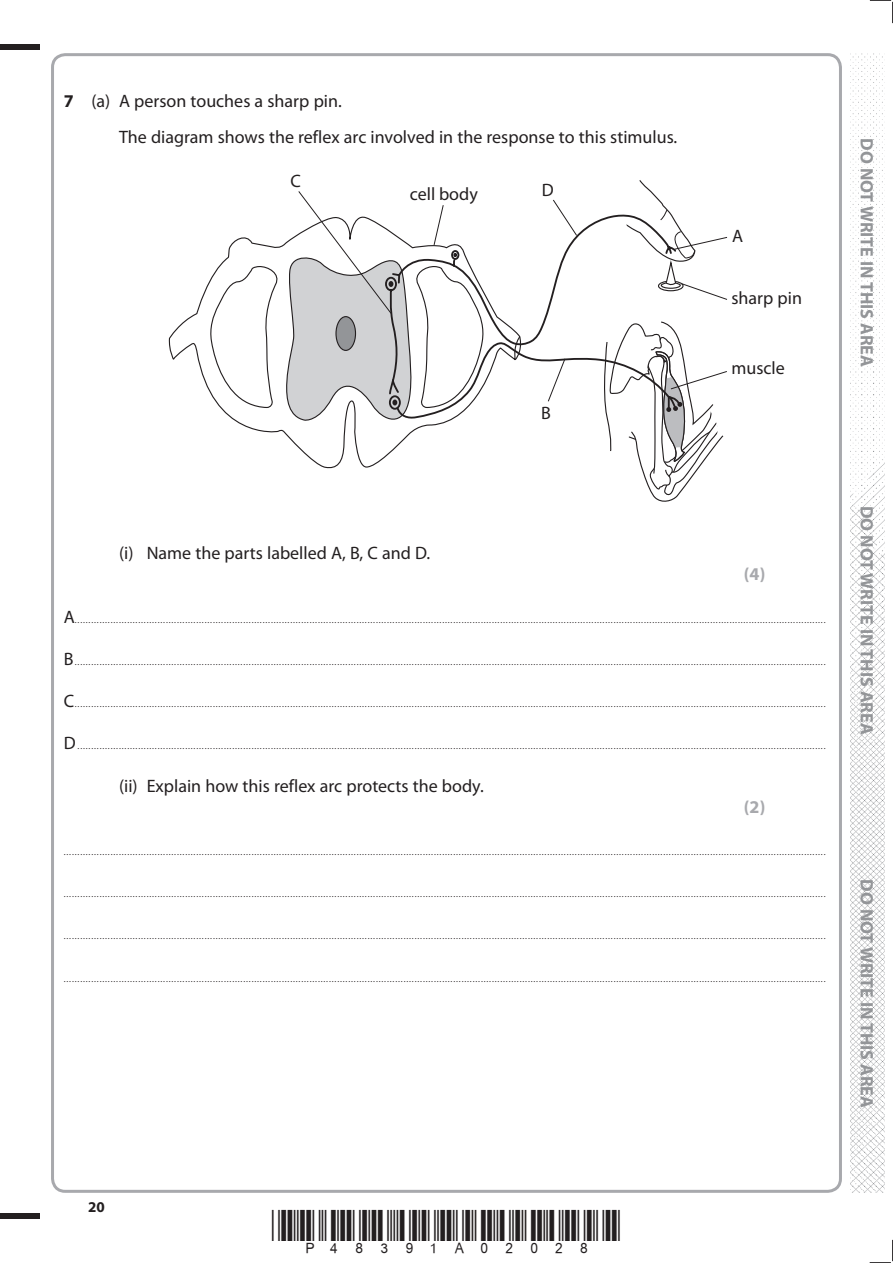
<style>
.page{position:relative;width:893px;height:1263px;background:#fff}
.page>*{position:absolute;margin:0;border:0;box-sizing:border-box;transform-origin:0 0}
.t1{font:18px/36px "Myriad Pro";color:#231f20}
.t2{font:700 18px "Myriad Pro";color:#939598}
.t3{font:700 18px "Myriad Pro";color:#a8a9ad}
.t4{font:700 15px "Myriad Pro";color:#231f20}
.t5{font:9px "Myriad Pro";color:#231f20}
.s1{font-weight:700}
.s2{font-size:18px}
</style>
<div class="page">
<div style="left:0;top:44px;width:40px;height:5px;background:#231f20"></div>
<div style="left:0;top:1214px;width:40px;height:5px;background:#231f20"></div>
<svg style="left:870px;top:0;width:23px;height:23px"></svg>
<svg style="left:870px;top:1240px;width:23px;height:23px"></svg>
<img style="left:850px;top:53px;width:34px;height:1140px">
<svg style="left:208px;top:180px;width:520px;height:322px"></svg>
<h1 class="t1" style="left:119px;top:83px;width:560px;text-indent:-55px"><span class="s1">7</span> (a) A person touches a sharp pin.<br>The diagram shows the reflex arc involved in the response to this stimulus.</h1>
<h1 class="t1" style="left:290px;top:163px;width:12px">C</h1>
<h1 class="t1" style="left:542px;top:172px;width:13px">D</h1>
<h1 class="t1" style="left:410px;top:175px;width:70px">cell body</h1>
<h1 class="t1" style="left:119px;top:535px;width:313px">(i) Name the parts labelled A, B, C and D.</h1>
<h1 class="t1" style="left:541px;top:394px;width:11px">B</h1>
<h1 class="t1" style="left:732px;top:218px;width:13px">A</h1>
<h1 class="t1" style="left:731px;top:280px;width:72px">sharp pin</h1>
<h1 class="t1" style="left:731px;top:350px;width:55px">muscle</h1>
<h1 class="t3" style="left:744px;top:562px;width:23px">(4)</h1>
<p class="t5" style="left:64px;top:614px;width:763px"><span class="s2">A</span>................................................................................................................................................................................................................................................................................</p>
<p class="t5" style="left:64px;top:656px;width:763px"><span class="s2">B</span>................................................................................................................................................................................................................................................................................</p>
<p class="t5" style="left:64px;top:698px;width:763px"><span class="s2">C</span>................................................................................................................................................................................................................................................................................</p>
<p class="t5" style="left:64px;top:741px;width:763px"><span class="s2">D</span>...............................................................................................................................................................................................................................................................................</p>
<h1 class="t1" style="left:119px;top:767px;width:366px">(ii) Explain how this reflex arc protects the body.</h1>
<h1 class="t3" style="left:744px;top:795px;width:23px">(2)</h1>
<p class="t5" style="left:64px;top:846px;width:763px">....................................................................................................................................................................................................................................................................................</p>
<p class="t5" style="left:64px;top:888px;width:763px">....................................................................................................................................................................................................................................................................................</p>
<p class="t5" style="left:64px;top:931px;width:763px">....................................................................................................................................................................................................................................................................................</p>
<p class="t5" style="left:64px;top:973px;width:763px">....................................................................................................................................................................................................................................................................................</p>
<h1 class="t2" style="left:878px;top:138px;width:230px;rotate:90deg">DO NOT WRITE IN THIS AREA</h1>
<h1 class="t2" style="left:878px;top:506px;width:230px;rotate:90deg">DO NOT WRITE IN THIS AREA</h1>
<h1 class="t2" style="left:878px;top:879px;width:230px;rotate:90deg">DO NOT WRITE IN THIS AREA</h1>
<h2 class="t4" style="left:88px;top:1197px;width:18px">20</h2>
</div>
